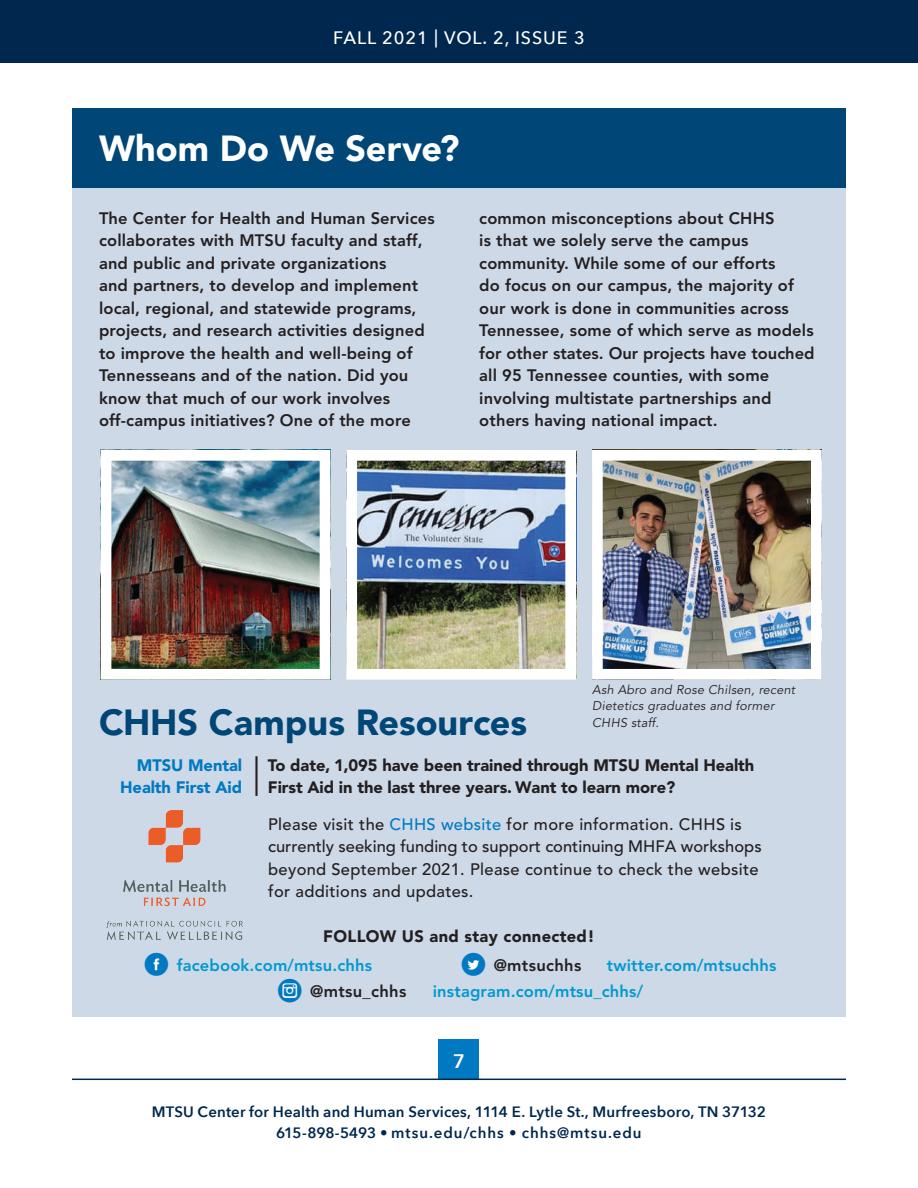
<style>
.page{position:relative;width:918px;height:1188px;background:#fff}
.page>*{position:absolute;margin:0;border:0;box-sizing:border-box;transform-origin:0 0}
.AFTER_HEAD{font:900 39.6px "Avenir LT Std";color:#231f20;scale:.42 1}
.HEAD_24_21{font:900 36px "Avenir LT Pro";color:#004676}
.HEAD_24_21-2{font:900 36px "Avenir LT Pro";color:#fff}
.t1{font:600 19.5px "Avenir Next";color:#fff}
.t2{font:500 18px "Avenir Next";letter-spacing:.05em;color:#fff}
.HEAD_24_21-3{font:800 16.5px/22.5px "Avenir LT Std";letter-spacing:.01em;color:#231f20}
.REG_PARA_11_15{font:500 16.5px/22.5px "Avenir LT Std";letter-spacing:.02em;color:#231f20}
.REG_PARA_11_15-2{font:800 16.5px "Avenir LT Std";letter-spacing:.01em;color:#0099d1}
.AFTER_HEAD-2{font:900 16.5px "Avenir LT Std";letter-spacing:-.005em;color:#231f20}
.REG_PARA_11_15-3{font:900 16.5px "Avenir LT Std";letter-spacing:-.005em;color:#231f20}
.REG_PARA_11_15-4{font:900 16.5px "Avenir LT Std";letter-spacing:.02em;color:#231f20}
.AFTER_HEAD-3{font:900 16.5px "Avenir LT Std";letter-spacing:-.005em;color:#0079c2}
.REG_PARA_11_15-5{font:800 16.5px "Avenir LT Std";letter-spacing:.02em;color:#231f20}
.t3{font:600 15px/21px "Avenir Next";letter-spacing:.01em;color:#00274e;text-align:center}
.CAPTION_8_4_11{font:italic 12.6px/16.5px "Avenir LT Std";letter-spacing:.02em;color:#231f20}
.s1{color:#0079c2}
.s2{font-family:"socialtype";font-weight:400;font-size:36px;color:#0079c2}
</style>
<div class="page">
<div style="left:0;top:0;width:918px;height:63px;background:#00274e"></div>
<div style="left:439px;top:1040px;width:40px;height:40px;background:#0079c2"></div>
<hr style="left:72px;top:1079px;width:774px;height:1px;background:#00274e">
<div style="left:72px;top:164px;width:774px;height:853px;background:#cdd9e7"></div>
<div style="left:72px;top:108px;width:774px;height:79px;background:#004676"></div>
<img style="left:113px;top:462px;width:205px;height:206px">
<div style="left:101px;top:450px;width:229px;height:230px;border:11px solid #fff"></div>
<img style="left:358px;top:462px;width:206px;height:206px">
<div style="left:346px;top:450px;width:230px;height:230px;border:11px solid #fff"></div>
<img style="left:604px;top:462px;width:206px;height:206px">
<div style="left:592px;top:450px;width:230px;height:230px;border:11px solid #fff"></div>
<div style="left:279px;top:981px;width:21px;height:20px;background:#fff;border-radius:50%"></div>
<div style="left:463px;top:956px;width:20px;height:20px;background:#fff;border-radius:50%"></div>
<div style="left:147px;top:956px;width:21px;height:20px;background:#fff;border-radius:50%"></div>
<img style="left:106px;top:810px;width:137px;height:129px">
<p class="t2" style="left:333px;top:22px;width:253px">FALL 2021 | VOL. 2, ISSUE 3</p>
<p class="HEAD_24_21-2" style="left:99px;top:126px;width:362px">Whom Do We Serve?</p>
<p class="HEAD_24_21-3" style="left:99px;top:207px;width:337px">The Center for Health and Human Services collaborates with MTSU faculty and staff, and public and private organizations<br>and partners, to develop and implement local, regional, and statewide programs, projects, and research activities designed to improve the health and well-being of Tennesseans and of the nation. Did you know that much of our work involves off-campus initiatives? One of the more</p>
<p class="HEAD_24_21-3" style="left:479px;top:207px;width:337px">common misconceptions about CHHS<br>is that we solely serve the campus community. While some of our efforts<br>do focus on our campus, the majority of our work is done in communities across Tennessee, some of which serve as models for other states. Our projects have touched all 95 Tennessee counties, with some involving multistate partnerships and others having national impact.</p>
<p class="CAPTION_8_4_11" style="left:592px;top:681px;width:204px">Ash Abro and Rose Chilsen, recent<br>Dietetics graduates and former<br>CHHS staff.</p>
<p class="HEAD_24_21" style="left:99px;top:700px;width:430px">CHHS Campus Resources</p>
<p class="AFTER_HEAD" style="left:255px;top:748px;width:10px">|</p>
<p class="AFTER_HEAD-2" style="left:268px;top:755px;width:488px">To date, 1,095 have been trained through MTSU Mental Health</p>
<p class="AFTER_HEAD-3" style="left:137px;top:755px;width:107px">MTSU Mental</p>
<p class="AFTER_HEAD-3" style="left:120px;top:777px;width:123px">Health First Aid</p>
<p class="REG_PARA_11_15-3" style="left:268px;top:777px;width:409px">First Aid in the last three years. Want to learn more?</p>
<p class="REG_PARA_11_15" style="left:268px;top:813px;width:495px">Please visit the <span class="s1">CHHS website</span> for more information. CHHS is currently seeking funding to support continuing MHFA workshops beyond September 2021. Please continue to check the website for additions and updates.</p>
<p class="REG_PARA_11_15-4" style="left:323px;top:927px;width:273px">FOLLOW US and stay connected!</p>
<p class="REG_PARA_11_15-2" style="left:141px;top:956px;width:232px"><span class="s2">B</span> facebook.com/mtsu.chhs</p>
<p class="REG_PARA_11_15-5" style="left:458px;top:956px;width:125px"><span class="s2">A</span> @mtsuchhs</p>
<p class="REG_PARA_11_15-2" style="left:607px;top:956px;width:171px">twitter.com/mtsuchhs</p>
<p class="REG_PARA_11_15-5" style="left:275px;top:982px;width:133px"><span class="s2">V</span> @mtsu_chhs</p>
<p class="REG_PARA_11_15-2" style="left:433px;top:982px;width:212px">instagram.com/mtsu_chhs/</p>
<p class="t1" style="left:453px;top:1044px;width:13px">7</p>
<p class="t3" style="left:152px;top:1100px;width:616px">MTSU Center for Health and Human Services, 1114 E. Lytle St., Murfreesboro, TN 37132<br>615-898-5493 • mtsu.edu/chhs • chhs@mtsu.edu</p>
</div>
